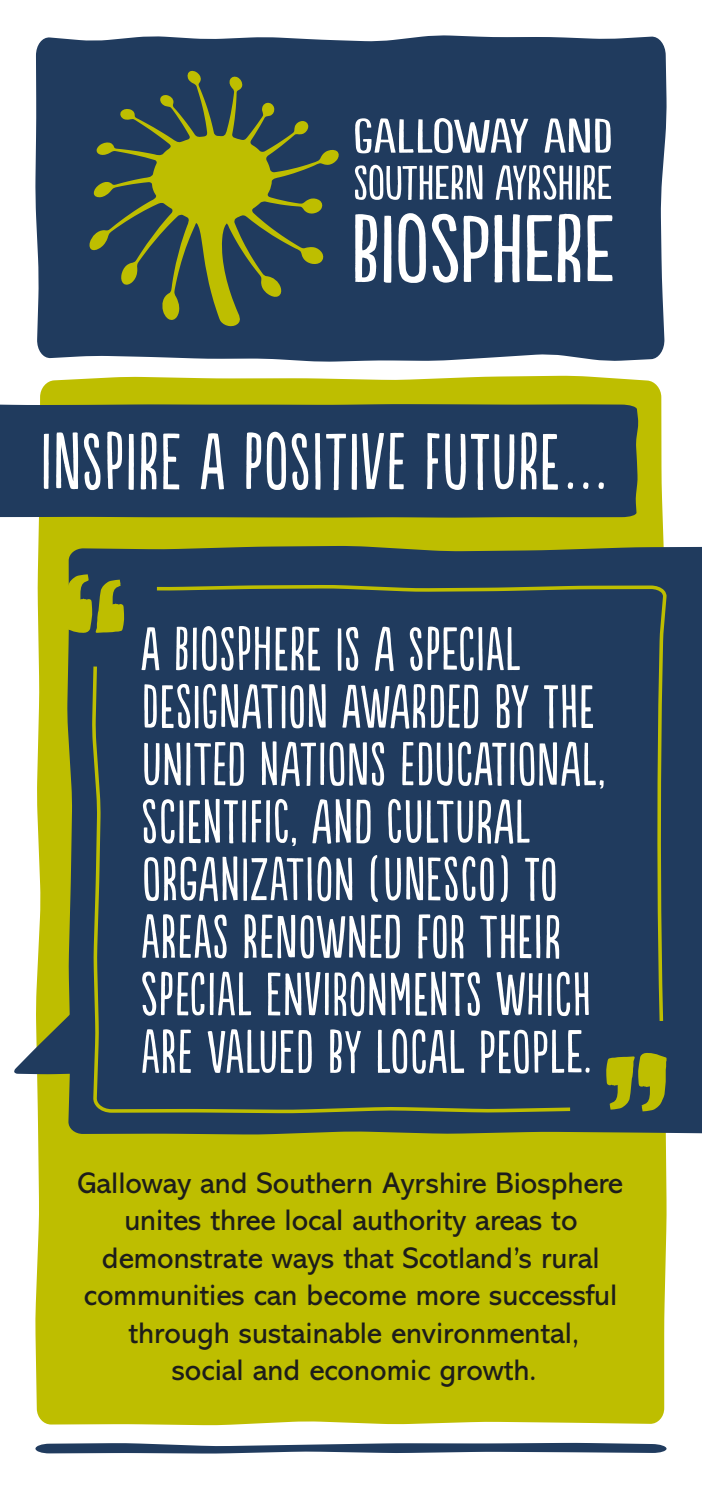
<style>
.page{position:relative;width:702px;height:1489px;background:#fff}
.page>*{position:absolute;margin:0;border:0;box-sizing:border-box;transform-origin:0 0}
.t1{font:75px "Populaire";letter-spacing:.025em;color:#fff}
.t2{font:57.5px/57.5px "Populaire";letter-spacing:.025em;color:#fff}
.t3{font:30px/37.5px "Abadi PL";color:#1d1d1b;text-align:center}
</style>
<div class="page">
<div style="left:35px;top:376px;width:631px;height:1048px;background:#bebe00"></div>
<div style="left:0;top:404px;width:638px;height:113px;background:#203b5e"></div>
<svg style="left:35px;top:1442px;width:631px;height:11px"></svg>
<div style="left:35px;top:35px;width:631px;height:327px;background:#203b5e"></div>
<svg style="left:355px;top:118px;width:173px;height:35px"></svg>
<svg style="left:544px;top:118px;width:66px;height:35px"></svg>
<svg style="left:355px;top:165px;width:127px;height:35px"></svg>
<svg style="left:495px;top:165px;width:116px;height:35px"></svg>
<svg style="left:355px;top:214px;width:22px;height:68px"></svg>
<svg style="left:384px;top:216px;width:7px;height:67px"></svg>
<svg style="left:398px;top:213px;width:28px;height:70px"></svg>
<svg style="left:432px;top:214px;width:56px;height:68px"></svg>
<svg style="left:494px;top:214px;width:26px;height:68px"></svg>
<svg style="left:527px;top:214px;width:53px;height:68px"></svg>
<svg style="left:587px;top:215px;width:25px;height:66px"></svg>
<svg style="left:89px;top:71px;width:251px;height:255px;fill:#203b5e"></svg>
<svg style="left:14px;top:1002px;width:53px;height:72px"></svg>
<div style="left:67px;top:546px;width:635px;height:588px;background:#203b5e"></div>
<svg style="left:606px;top:1052px;width:60px;height:59px"></svg>
<svg style="left:90px;top:663px;width:483px;height:655px"></svg>
<svg style="left:64px;top:574px;width:60px;height:59px"></svg>
<div style="left:153px;top:583px;width:515px;height:441px;background:#203b5e"></div>
<p class="t1" style="left:41px;top:422px;width:566px">INSPIRE A POSITIVE FUTURE...</p>
<p class="t2" style="left:141px;top:623px;width:465px">A BIOSPHERE IS A SPECIAL<br>DESIGNATION AWARDED BY THE<br>UNITED NATIONS EDUCATIONAL,<br>SCIENTIFIC, AND CULTURAL<br>ORGANIZATION ( UNESCO ) TO<br>AREAS RENOWNED FOR THEIR<br>SPECIAL ENVIRONMENTS WHICH<br>ARE VALUED BY LOCAL PEOPLE.</p>
<p class="t3" style="left:78px;top:1164px;width:546px">Galloway and Southern Ayrshire Biosphere unites three local authority areas to demonstrate ways that Scotland’s rural communities can become more successful through sustainable environmental,<br>social and economic growth.</p>
</div>
